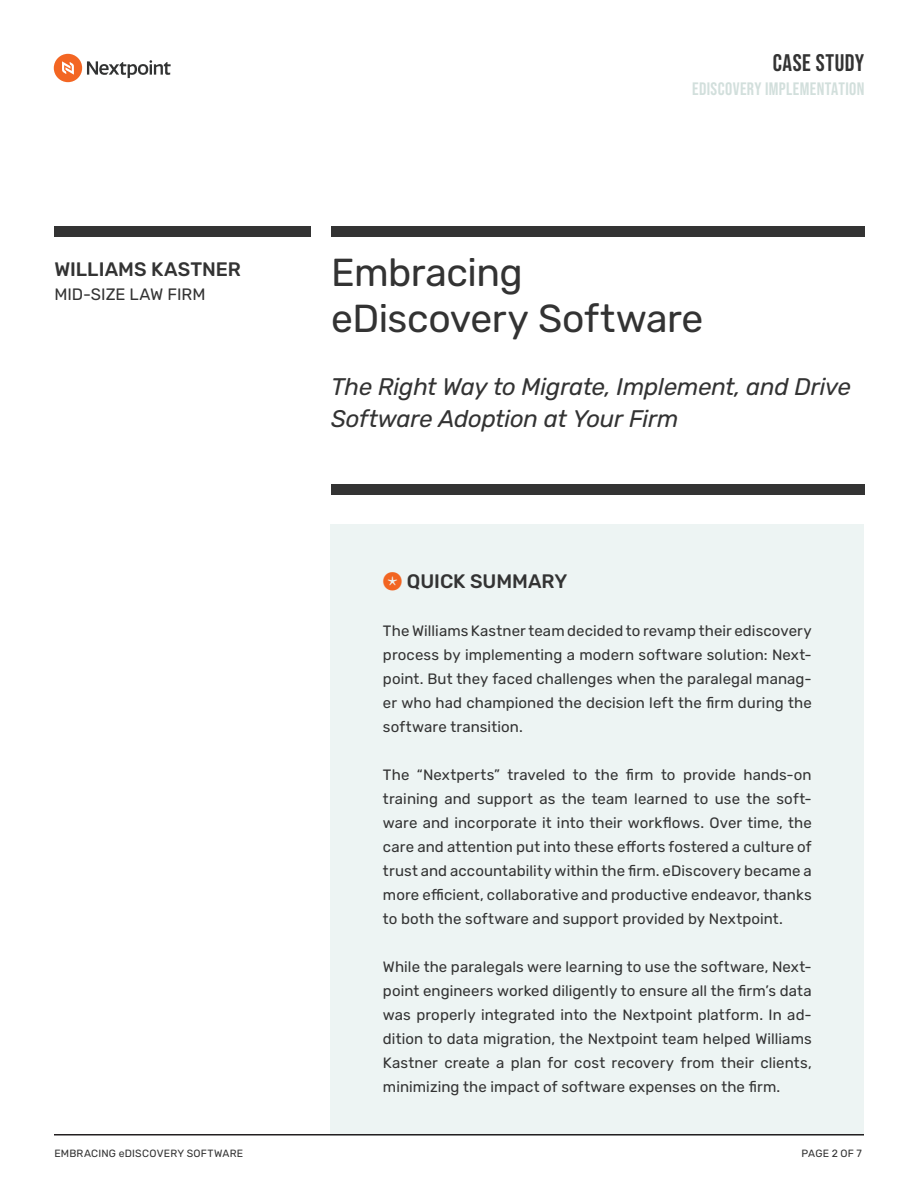
<style>
.page{position:relative;width:918px;height:1188px;background:#fff}
.page>*{position:absolute;margin:0;border:0;box-sizing:border-box;transform-origin:0 0}
.t1{font:39px/46.5px "Rubik";letter-spacing:-.015em;color:#333}
.t2{font:italic 24px/31.5px "Rubik";letter-spacing:-.01em;color:#333}
.t3{font:24px "Bebas Neue";letter-spacing:.025em;color:#333}
.t4{font:500 19.5px "Rubik";letter-spacing:-.005em;color:#333}
.t5{font:18px "Bebas Neue";letter-spacing:.02em;color:#d2dfdc}
.t6{font:16.5px "Rubik";color:#333}
.Quick_Summary_Text_Style{font:15px/24px "Rubik";letter-spacing:.005em;color:#333;text-align:justify}
.t7{font:10.5px "Rubik";letter-spacing:.02em;color:#333}
.s1{font-family:"Whitney Index Black Rd Md";font-weight:400;color:#f26522}
</style>
<div class="page">
<div style="left:54px;top:226px;width:257px;height:10px;background:#333"></div>
<div style="left:331px;top:226px;width:533px;height:10px;background:#333"></div>
<svg style="left:87px;top:60px;width:84px;height:18px"></svg>
<div style="left:54px;top:54px;width:28px;height:28px;background:#f36623;border-radius:50%"></div>
<svg style="left:62px;top:61px;width:12px;height:14px"></svg>
<div style="left:331px;top:524px;width:533px;height:612px;background:#edf4f3"></div>
<hr style="left:54px;top:1134px;width:810px;height:2px;background:#231f20">
<div style="left:331px;top:484px;width:533px;height:10px;background:#333"></div>
<h3 class="t4" style="left:54px;top:258px;width:188px">WILLIAMS KASTNER</h3>
<p class="t6" style="left:54px;top:285px;width:153px">MID-SIZE LAW FIRM</p>
<p class="t7" style="left:54px;top:1147px;width:190px">EMBRACING eDISCOVERY SOFTWARE</p>
<h2 class="t3" style="left:773px;top:49px;width:93px">CASE STUDY</h2>
<p class="t5" style="left:692px;top:79px;width:174px">EDISCOVERY IMPLEMENTATION</p>
<h1 class="t1" style="left:331px;top:250px;width:374px">Embracing eDiscovery Software</h1>
<h2 class="t2" style="left:331px;top:372px;width:521px">The Right Way to Migrate, Implement, and Drive<br>Software Adoption at Your Firm</h2>
<p class="t4" style="left:383px;top:570px;width:186px"><span class="s1">*</span> QUICK SUMMARY</p>
<p class="Quick_Summary_Text_Style" style="left:383px;top:619px;width:430px">The Williams Kastner team decided to revamp their ediscovery process by implementing a modern software solution: Next&shy;point. But they faced challenges when the paralegal manag&shy;er who had championed the decision left the firm during the software transition.</p>
<p class="Quick_Summary_Text_Style" style="left:383px;top:763px;width:430px">The “Nextperts” traveled to the firm to provide hands-on training and support as the team learned to use the soft&shy;ware and incorporate it into their workflows. Over time, the care and attention put into these efforts fostered a culture of trust and accountability within the firm. eDiscovery became a more efficient, collaborative and productive endeavor, thanks to both the software and support provided by Nextpoint.</p>
<p class="Quick_Summary_Text_Style" style="left:383px;top:955px;width:430px">While the paralegals were learning to use the software, Next&shy;point engineers worked diligently to ensure all the firm’s data was properly integrated into the Nextpoint platform. In ad&shy;dition to data migration, the Nextpoint team helped Williams Kastner create a plan for cost recovery from their clients, minimizing the impact of software expenses on the firm.</p>
<p class="t7" style="left:802px;top:1147px;width:62px">PAGE 2 OF 7</p>
</div>
